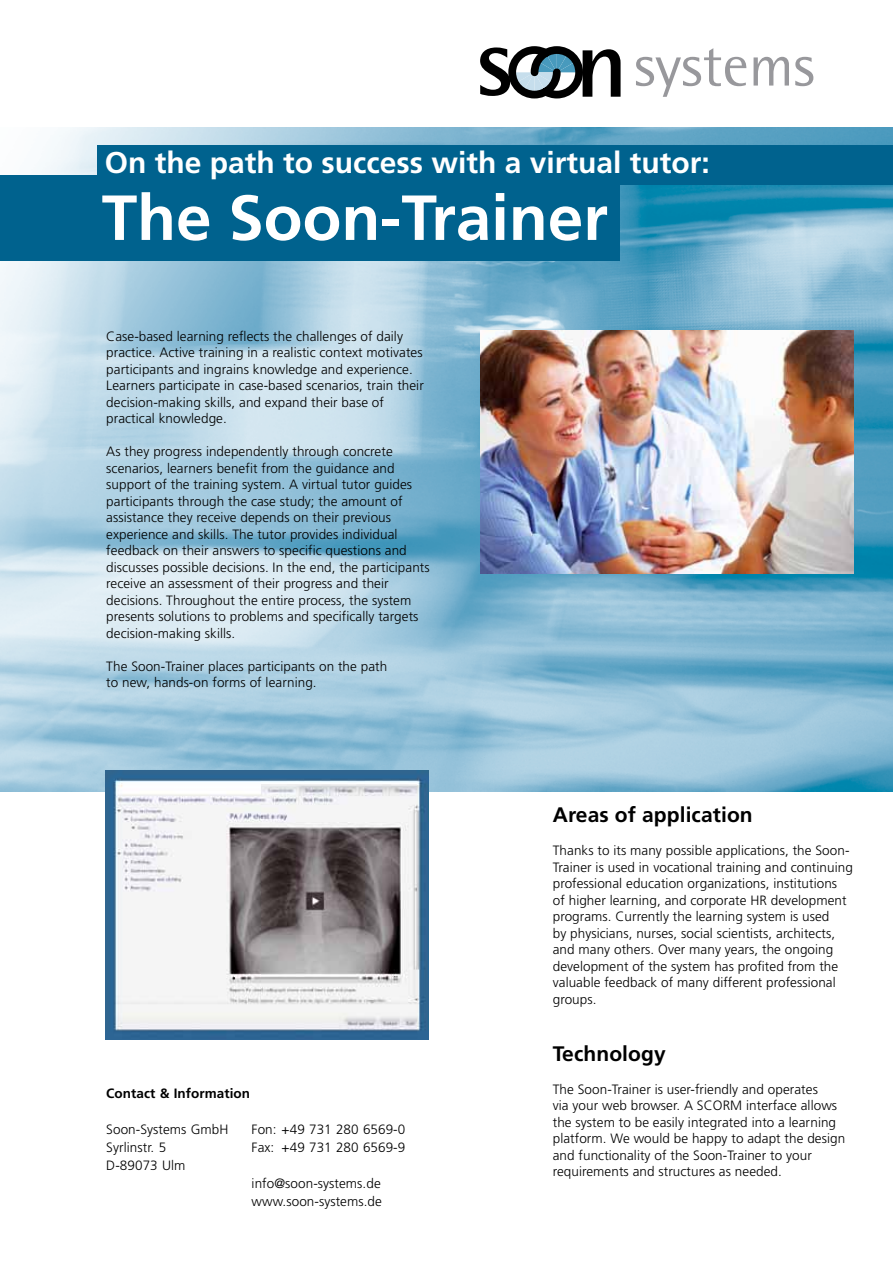
<style>
.page{position:relative;width:893px;height:1263px;background:#fff}
.page>*{position:absolute;margin:0;border:0;box-sizing:border-box;transform-origin:0 0}
.t1{font:700 63.6px "Frutiger";color:#fff}
.t2{font:700 30px "Frutiger";color:#fff}
.t3{font:700 21px "Frutiger";letter-spacing:.005em;color:#000}
.t4{font:300 13.5px/16.5px "Frutiger";letter-spacing:.005em;color:#000}
.t5{font:700 13.5px "Frutiger";letter-spacing:.005em;color:#000}
</style>
<div class="page">
<img style="left:0;top:128px;width:893px;height:663px">
<svg style="left:480px;top:46px;width:141px;height:53px"></svg>
<svg style="left:636px;top:48px;width:110px;height:49px"></svg>
<svg style="left:754px;top:57px;width:35px;height:29px"></svg>
<svg style="left:795px;top:57px;width:18px;height:29px"></svg>
<img style="left:480px;top:331px;width:373px;height:242px">
<div style="left:98px;top:146px;width:795px;height:39px;background:#00628e"></div>
<div style="left:0;top:175px;width:619px;height:86px;background:#00628e"></div>
<img style="left:106px;top:770px;width:323px;height:269px">
<h2 class="t2" style="left:105px;top:145px;width:607px">On the path to success with a virtual tutor:</h2>
<h1 class="t1" style="left:102px;top:180px;width:508px">The Soon-Trainer</h1>
<p class="t4" style="left:106px;top:328px;width:319px">Case-based learning reflects the challenges of daily practice. Active training in a realistic context motivates participants and ingrains knowledge and experience.<br>Learners participate in case-based scenarios, train their decision-making skills, and expand their base of practical knowledge.</p>
<p class="t4" style="left:106px;top:443px;width:325px">As they progress independently through concrete scenarios, learners benefit from the guidance and support of the training system. A virtual tutor guides participants through the case study; the amount of assistance they receive depends on their previous experience and skills. The tutor provides individual feedback on their answers to specific questions and discusses possible decisions. In the end, the participants receive an assessment of their progress and their decisions. Throughout the entire process, the system presents solutions to problems and specifically targets decision-making skills.</p>
<p class="t4" style="left:106px;top:657px;width:282px">The Soon-Trainer places participants on the path to new, hands-on forms of learning.</p>
<p class="t5" style="left:106px;top:1085px;width:145px">Contact &amp; Information</p>
<p class="t4" style="left:106px;top:1120px;width:124px;line-height:18px">Soon-Systems GmbH<br>Syrlinstr. 5<br>D-89073 Ulm</p>
<p class="t4" style="left:252px;top:1120px;width:155px;line-height:18px">Fon: +49 731 280 6569-0<br>Fax: +49 731 280 6569-9</p>
<p class="t4" style="left:252px;top:1174px;width:132px;line-height:18px">info@soon-systems.de www.soon-systems.de</p>
<h3 class="t3" style="left:553px;top:802px;width:201px">Areas of application</h3>
<p class="t4" style="left:553px;top:842px;width:302px">Thanks to its many possible applications, the Soon-Trainer is used in vocational training and continuing professional education organizations, institutions<br>of higher learning, and corporate HR development programs. Currently the learning system is used<br>by physicians, nurses, social scientists, architects, and many others. Over many years, the ongoing development of the system has profited from the valuable feedback of many different professional groups.</p>
<h3 class="t3" style="left:553px;top:1041px;width:114px">Technology</h3>
<p class="t4" style="left:553px;top:1081px;width:294px">The Soon-Trainer is user-friendly and operates<br>via your web browser. A SCORM interface allows the system to be easily integrated into a learning platform. We would be happy to adapt the design and functionality of the Soon-Trainer to your requirements and structures as needed.</p>
</div>
